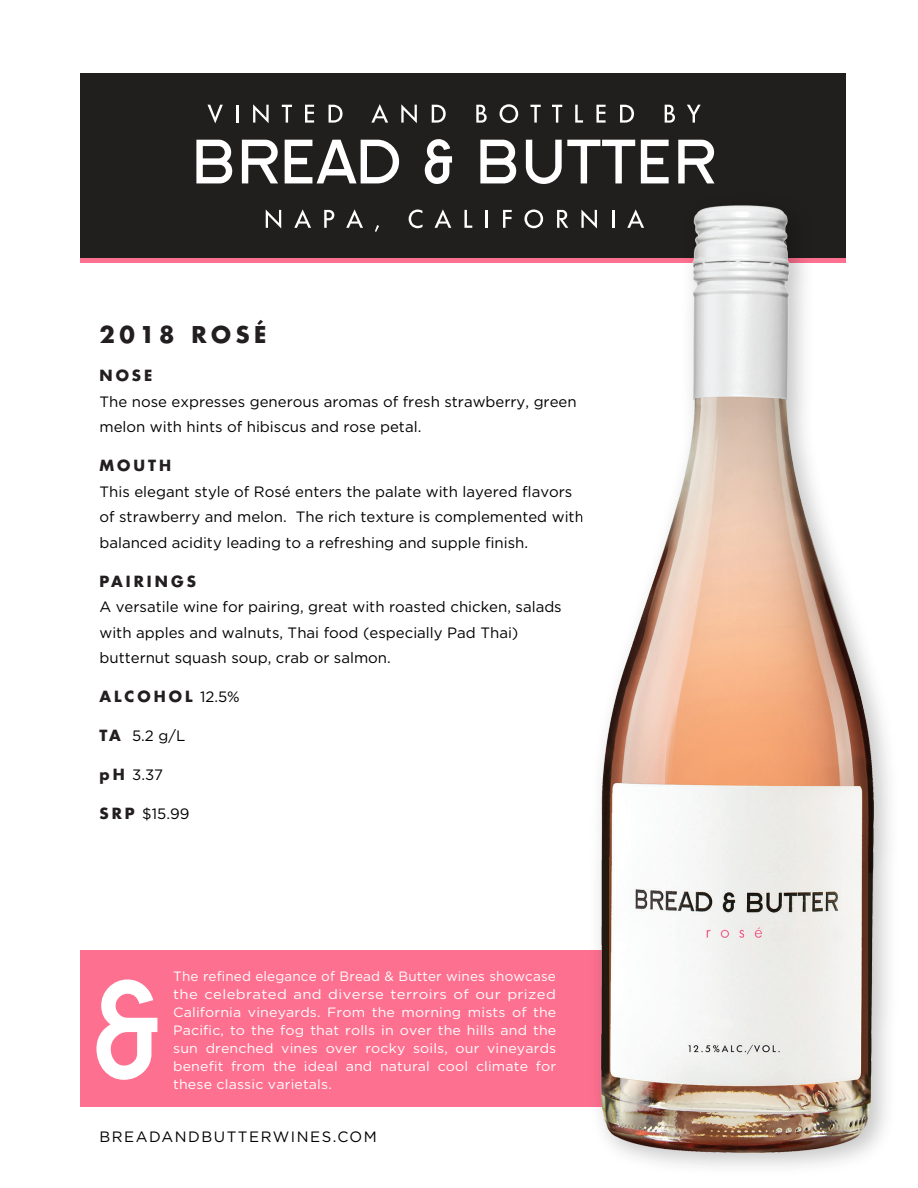
<style>
.page{position:relative;width:918px;height:1188px;background:#fff}
.page>*{position:absolute;margin:0;border:0;box-sizing:border-box;transform-origin:0 0}
.t1{font:700 22.5px "Futura";letter-spacing:.2em;color:#231f20}
.t2{font:15px/25.5px "Gotham";color:#000}
.t3{font:700 15px "Futura";letter-spacing:.2em;color:#231f20}
.t4{font:15px "Gotham";letter-spacing:.1em;color:#000}
.t5{font:13.5px/18px "Gotham";letter-spacing:.01em;color:#fff;text-align:justify}
.s1{font-family:"Gotham";font-weight:400;color:#000}
.s2{font-family:"Futura";font-weight:700;color:#231f20}
</style>
<div class="page">
<div style="left:80px;top:950px;width:768px;height:157px;background:#fe7090"></div>
<div style="left:80px;top:73px;width:766px;height:190px;background:#211e1e"></div>
<div style="left:80px;top:258px;width:766px;height:5px;background:#fe7090"></div>
<svg style="left:96px;top:979px;width:61px;height:101px"></svg>
<svg style="left:207px;top:105px;width:16px;height:18px"></svg>
<svg style="left:236px;top:105px;width:2px;height:18px"></svg>
<svg style="left:253px;top:104px;width:16px;height:19px"></svg>
<svg style="left:282px;top:105px;width:10px;height:18px"></svg>
<svg style="left:305px;top:105px;width:9px;height:18px"></svg>
<svg style="left:329px;top:105px;width:14px;height:18px"></svg>
<svg style="left:371px;top:104px;width:17px;height:19px"></svg>
<svg style="left:401px;top:104px;width:16px;height:19px"></svg>
<svg style="left:432px;top:105px;width:14px;height:18px"></svg>
<svg style="left:476px;top:105px;width:11px;height:18px"></svg>
<svg style="left:500px;top:104px;width:18px;height:19px"></svg>
<svg style="left:530px;top:105px;width:11px;height:18px"></svg>
<svg style="left:552px;top:105px;width:10px;height:18px"></svg>
<svg style="left:575px;top:105px;width:8px;height:18px"></svg>
<svg style="left:596px;top:105px;width:10px;height:18px"></svg>
<svg style="left:620px;top:105px;width:14px;height:18px"></svg>
<svg style="left:665px;top:105px;width:10px;height:18px"></svg>
<svg style="left:687px;top:105px;width:14px;height:18px"></svg>
<svg style="left:266px;top:210px;width:15px;height:18px"></svg>
<svg style="left:294px;top:209px;width:17px;height:19px"></svg>
<svg style="left:324px;top:210px;width:10px;height:18px"></svg>
<svg style="left:346px;top:209px;width:17px;height:19px"></svg>
<svg style="left:375px;top:225px;width:4px;height:7px"></svg>
<svg style="left:409px;top:210px;width:13px;height:18px"></svg>
<svg style="left:435px;top:209px;width:16px;height:19px"></svg>
<svg style="left:464px;top:210px;width:8px;height:18px"></svg>
<svg style="left:486px;top:210px;width:2px;height:18px"></svg>
<svg style="left:503px;top:210px;width:9px;height:18px"></svg>
<svg style="left:524px;top:210px;width:19px;height:18px"></svg>
<svg style="left:557px;top:210px;width:11px;height:18px"></svg>
<svg style="left:196px;top:140px;width:36px;height:43px"></svg>
<svg style="left:242px;top:140px;width:36px;height:43px"></svg>
<svg style="left:285px;top:140px;width:114px;height:43px"></svg>
<svg style="left:425px;top:139px;width:27px;height:45px"></svg>
<svg style="left:480px;top:140px;width:36px;height:43px"></svg>
<svg style="left:526px;top:140px;width:109px;height:44px"></svg>
<svg style="left:641px;top:140px;width:28px;height:37px"></svg>
<svg style="left:678px;top:140px;width:36px;height:37px"></svg>
<img style="left:585px;top:177px;width:303px;height:990px">
<h1 class="t1" style="left:99px;top:320px;width:168px">2018 ROSÉ</h1>
<p class="t3" style="left:99px;top:366px;width:55px">NOSE</p>
<p class="t2" style="left:99px;top:388px;width:479px">The nose expresses generous aromas of fresh strawberry, green melon with hints of hibiscus and rose petal.</p>
<p class="t3" style="left:99px;top:456px;width:73px">MOUTH</p>
<p class="t2" style="left:99px;top:478px;width:486px">This elegant style of Rosé enters the palate with layered flavors of strawberry and melon. The rich texture is complemented with balanced acidity leading to a refreshing and supple finish.</p>
<p class="t3" style="left:99px;top:571px;width:98px">PAIRINGS</p>
<p class="t2" style="left:99px;top:594px;width:464px">A versatile wine for pairing, great with roasted chicken, salads with apples and walnuts, Thai food (especially Pad Thai) butternut squash soup, crab or salmon.</p>
<p class="t3" style="left:99px;top:687px;width:142px">ALCOHOL <span class="s1">12.5%</span></p>
<p class="t2" style="left:99px;top:723px;width:87px"><span class="s2">TA</span> 5.2 g/L</p>
<p class="t2" style="left:99px;top:762px;width:65px"><span class="s2">p H</span> 3.37</p>
<p class="t2" style="left:99px;top:801px;width:92px"><span class="s2">S R P</span> $15.99</p>
<p class="t5" style="left:173px;top:967px;width:385px">The refined elegance of Bread &amp; Butter wines showcase the celebrated and diverse terroirs of our prized California vineyards. From the morning mists of the Pacific, to the fog that rolls in over the hills and the sun drenched vines over rocky soils, our vineyards benefit from the ideal and natural cool climate for these classic varietals.</p>
<p class="t4" style="left:99px;top:1127px;width:279px">BREADANDBUTTERWINES.COM</p>
</div>
